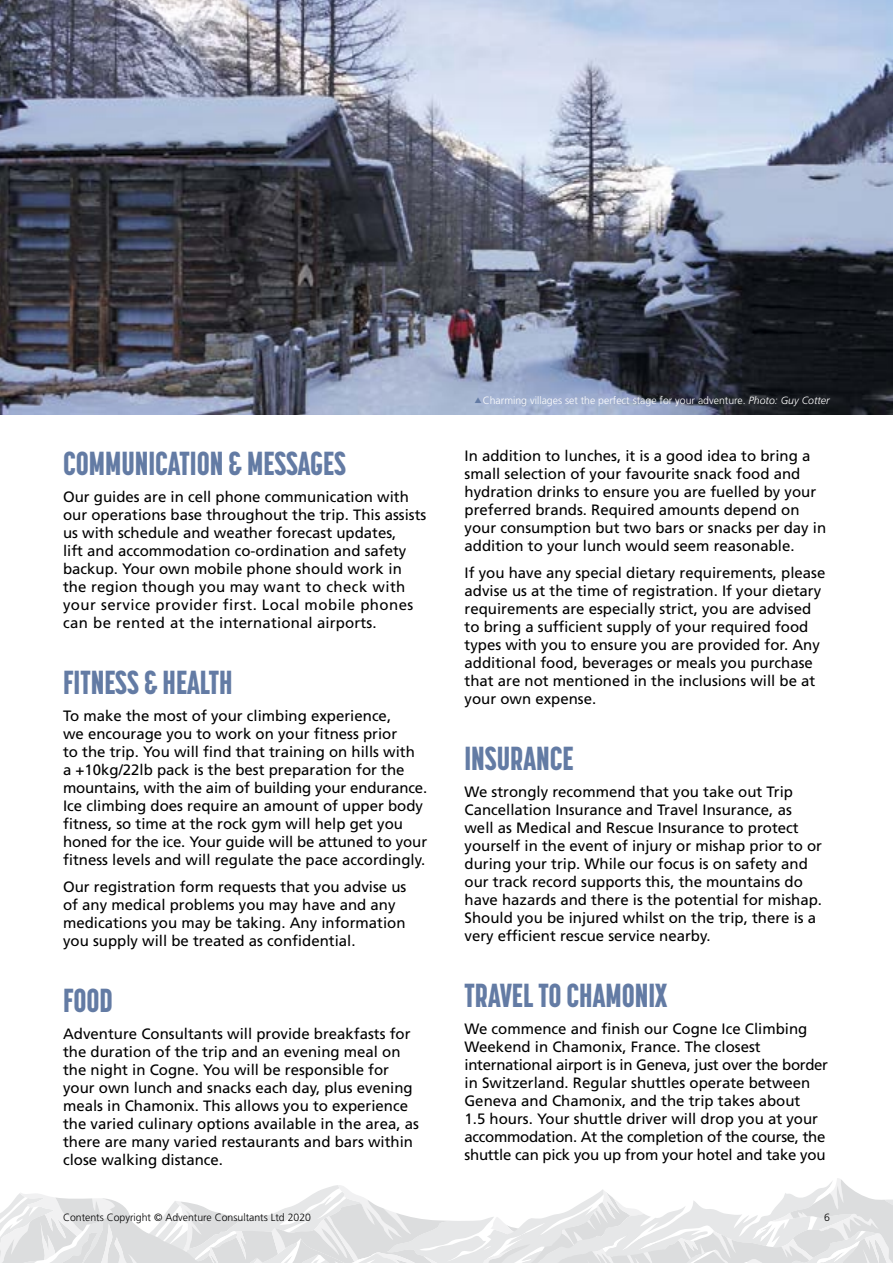
<style>
.page{position:relative;width:893px;height:1263px;background:#fff}
.page>*{position:absolute;margin:0;border:0;box-sizing:border-box;transform-origin:0 0}
.t1{font:800 33px "Korolev Compressed";color:#637ba4}
.t2{font:15px/18px "Frutiger LT Std";color:#000}
.t3{font:300 10.5px "Frutiger LT Std";color:#fff}
.t4{font:300 10.5px "Frutiger LT Std";color:#000}
.s1{font-style:italic}
</style>
<div class="page">
<svg style="left:0;top:1178px;width:893px;height:85px"></svg>
<img style="left:0;top:0;width:893px;height:414px">
<svg style="left:475px;top:397px;width:6px;height:6px"></svg>
<h1 class="t1" style="left:63px;top:444px;width:284px">COMMUNICATION &amp; MESSAGES</h1>
<p class="t2" style="left:63px;top:488px;width:365px">Our guides are in cell phone communication with our operations base throughout the trip. This assists us with schedule and weather forecast updates,<br>lift and accommodation co-ordination and safety backup. Your own mobile phone should work in the region though you may want to check with your service provider first. Local mobile phones can be rented at the international airports.</p>
<h1 class="t1" style="left:63px;top:663px;width:171px">FITNESS &amp; HEALTH</h1>
<p class="t2" style="left:63px;top:707px;width:366px">To make the most of your climbing experience,<br>we encourage you to work on your fitness prior<br>to the trip. You will find that training on hills with<br>a +10kg/22lb pack is the best preparation for the mountains, with the aim of building your endurance.<br>Ice climbing does require an amount of upper body fitness, so time at the rock gym will help get you honed for the ice. Your guide will be attuned to your fitness levels and will regulate the pace accordingly.</p>
<p class="t2" style="left:63px;top:878px;width:345px">Our registration form requests that you advise us of any medical problems you may have and any medications you may be taking. Any information you supply will be treated as confidential.</p>
<h1 class="t1" style="left:63px;top:981px;width:51px">FOOD</h1>
<p class="t2" style="left:63px;top:1025px;width:357px">Adventure Consultants will provide breakfasts for the duration of the trip and an evening meal on the night in Cogne. You will be responsible for your own lunch and snacks each day, plus evening meals in Chamonix. This allows you to experience the varied culinary options available in the area, as there are many varied restaurants and bars within close walking distance.</p>
<p class="t3" style="left:483px;top:395px;width:348px">Charming villages set the perfect stage for your adventure. <span class="s1">Photo: Guy Cotter</span></p>
<p class="t2" style="left:464px;top:447px;width:363px">In addition to lunches, it is a good idea to bring a small selection of your favourite snack food and hydration drinks to ensure you are fuelled by your preferred brands. Required amounts depend on your consumption but two bars or snacks per day in addition to your lunch would seem reasonable.</p>
<p class="t2" style="left:464px;top:564px;width:362px">If you have any special dietary requirements, please advise us at the time of registration. If your dietary requirements are especially strict, you are advised to bring a sufficient supply of your required food types with you to ensure you are provided for. Any additional food, beverages or meals you purchase that are not mentioned in the inclusions will be at your own expense.</p>
<h1 class="t1" style="left:464px;top:739px;width:111px">INSURANCE</h1>
<p class="t2" style="left:464px;top:783px;width:359px">We strongly recommend that you take out Trip Cancellation Insurance and Travel Insurance, as well as Medical and Rescue Insurance to protect yourself in the event of injury or mishap prior to or during your trip. While our focus is on safety and our track record supports this, the mountains do have hazards and there is the potential for mishap.<br>Should you be injured whilst on the trip, there is a very efficient rescue service nearby.</p>
<h1 class="t1" style="left:464px;top:976px;width:204px">TRAVEL TO CHAMONIX</h1>
<p class="t2" style="left:464px;top:1020px;width:365px">We commence and finish our Cogne Ice Climbing Weekend in Chamonix, France. The closest international airport is in Geneva, just over the border in Switzerland. Regular shuttles operate between Geneva and Chamonix, and the trip takes about<br>1.5 hours. Your shuttle driver will drop you at your accommodation. At the completion of the course, the shuttle can pick you up from your hotel and take you</p>
<p class="t4" style="left:63px;top:1211px;width:250px">Contents Copyright © Adventure Consultants Ltd 2020</p>
<p class="t4" style="left:824px;top:1211px;width:7px">6</p>
</div>
